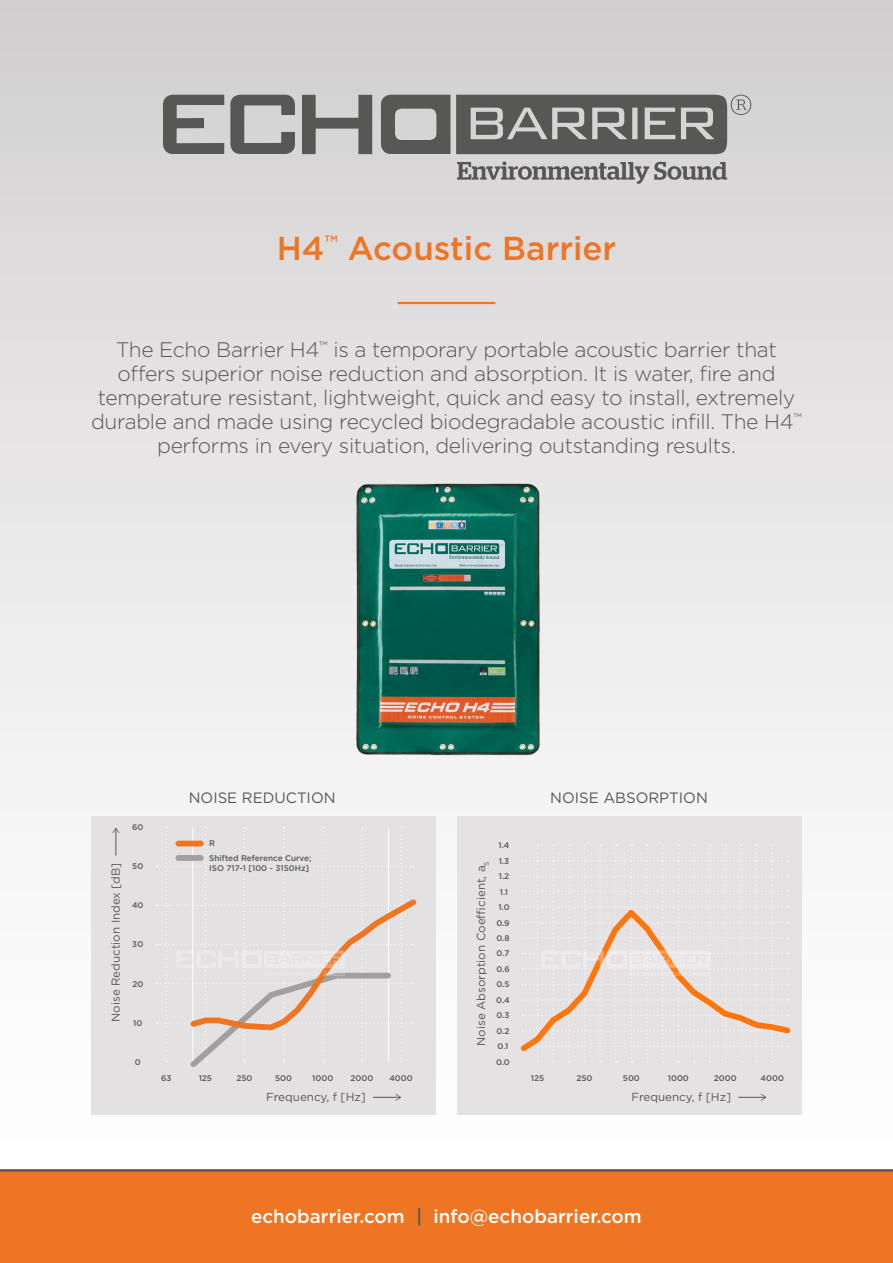
<style>
.page{position:relative;width:893px;height:1263px;background:#fff}
.page>*{position:absolute;margin:0;border:0;box-sizing:border-box;transform-origin:0 0}
.t1{font:500 33.15px "Gotham";color:#ee7523}
.t2{font:300 21px/24px "Gotham";letter-spacing:-.015em;color:#575756;text-align:center}
.t3{font:500 18.75px "Gotham";color:#fff}
.t4{font:15px "Gotham";color:#585758}
.t5{font:15px "Gotham";color:#565655}
.t6{font:15px "Gotham";color:#575756}
.t7{font:11.55px "Gotham";color:#565655}
.t8{font:11.55px "Gotham";color:#575756}
.t9{font:500 8.25px/9.9px "Gotham";color:#575756}
.t10{font:500 8.25px "Gotham";color:#565655}
.s1{color:#575756}
</style>
<div class="page">
<div style="left:0;top:0;width:893px;height:1263px;background:linear-gradient(to bottom,#d3d1d2,#fff)"></div>
<div style="left:457px;top:816px;width:344px;height:298px;background:#e4e2e3"></div>
<svg style="left:738px;top:1094px;width:28px;height:7px"></svg>
<div style="left:92px;top:816px;width:344px;height:298px;background:#e3e1e2"></div>
<svg style="left:112px;top:828px;width:7px;height:28px"></svg>
<svg style="left:373px;top:1094px;width:28px;height:7px"></svg>
<hr style="left:398px;top:302px;width:97px;height:2px;background:#ee7523">
<div style="left:0;top:1169px;width:893px;height:94px;background:#ee7523"></div>
<hr style="left:0;top:1169px;width:893px;height:3px;background:#575756">
<svg style="left:163px;top:95px;width:61px;height:59px;background:#8e8d8d"></svg>
<svg style="left:230px;top:95px;width:65px;height:59px;background:#8f8f8f"></svg>
<svg style="left:302px;top:95px;width:449px;height:89px;background:#969595"></svg>
<svg style="left:157px;top:827px;width:260px;height:240px"></svg>
<svg style="left:520px;top:844px;width:271px;height:218px"></svg>
<img style="left:350px;top:481px;width:193px;height:276px">
<h1 class="t1" style="left:277px;top:227px;width:341px">H4<sup>™</sup> Acoustic Barrier</h1>
<p class="t2" style="left:91px;top:337px;width:712px">The Echo Barrier H4<sup>™</sup> is a temporary portable acoustic barrier that offers superior noise reduction and absorption. It is water, fire and temperature resistant, lightweight, quick and easy to install, extremely durable and made using recycled biodegradable acoustic infill. The H4<sup>™ </sup>performs in every situation, delivering outstanding results.</p>
<p class="t9" style="left:132px;top:822px;width:13px">60</p>
<p class="t8" style="left:108px;top:1022px;width:161px;rotate:-90deg">Noise Reduction Index [dB]</p>
<p class="t9" style="left:132px;top:861px;width:13px">50</p>
<p class="t9" style="left:132px;top:900px;width:13px">40</p>
<p class="t9" style="left:132px;top:939px;width:12px">30</p>
<p class="t9" style="left:132px;top:978px;width:12px">20</p>
<p class="t9" style="left:133px;top:1018px;width:11px">10</p>
<p class="t9" style="left:135px;top:1057px;width:7px">0</p>
<p class="t4" style="left:189px;top:788px;width:148px">NOISE REDUCTION</p>
<p class="t4" style="left:550px;top:788px;width:159px">NOISE ABSORPTION</p>
<p class="t6" style="left:216px;top:796px;width:97px">INSULATION</p>
<p class="t5" style="left:576px;top:796px;width:106px">ABSORPTION</p>
<p class="t9" style="left:209px;top:838px;width:7px">R</p>
<p class="t10" style="left:498px;top:840px;width:13px">1.4</p>
<p class="t9" style="left:209px;top:853px;width:104px">Shifted Reference Curve;<br>ISO 717-1 [100 - 3150Hz]</p>
<p class="t10" style="left:499px;top:855px;width:12px">1.3</p>
<p class="t7" style="left:474px;top:1046px;width:186px;rotate:-90deg">Noise Absorption Coe cient, a<sub>S</sub></p>
<p class="t10" style="left:499px;top:871px;width:12px">1.2</p>
<p class="t10" style="left:500px;top:886px;width:10px">1.1</p>
<p class="t10" style="left:498px;top:902px;width:13px">1.0</p>
<p class="t10" style="left:496px;top:917px;width:15px">0.9</p>
<p class="t10" style="left:496px;top:933px;width:15px">0.8</p>
<p class="t10" style="left:497px;top:948px;width:14px">0.7</p>
<p class="t10" style="left:496px;top:963px;width:15px">0.6</p>
<p class="t10" style="left:496px;top:979px;width:15px">0.5</p>
<p class="t10" style="left:496px;top:994px;width:15px">0.4</p>
<p class="t10" style="left:496px;top:1010px;width:15px">0.3</p>
<p class="t10" style="left:496px;top:1025px;width:14px">0.2</p>
<p class="t10" style="left:498px;top:1041px;width:12px">0.1</p>
<p class="t10" style="left:496px;top:1056px;width:15px">0.0</p>
<p class="t9" style="left:161px;top:1073px;width:12px">63</p>
<p class="t9" style="left:199px;top:1073px;width:15px">125</p>
<p class="t9" style="left:236px;top:1073px;width:18px">250</p>
<p class="t9" style="left:275px;top:1073px;width:18px">500</p>
<p class="t8" style="left:266px;top:1090px;width:101px">Frequency, f [Hz]</p>
<p class="t9" style="left:312px;top:1073px;width:23px">1000</p>
<p class="t9" style="left:350px;top:1073px;width:24px">2000</p>
<p class="t9" style="left:389px;top:1073px;width:25px">4000</p>
<p class="t10" style="left:531px;top:1073px;width:15px">125</p>
<p class="t10" style="left:576px;top:1073px;width:18px">250</p>
<p class="t10" style="left:623px;top:1073px;width:18px">500</p>
<p class="t10" style="left:668px;top:1073px;width:23px">1000</p>
<p class="t10" style="left:714px;top:1073px;width:24px">2000</p>
<p class="t10" style="left:761px;top:1073px;width:25px">4000</p>
<p class="t7" style="left:631px;top:1090px;width:101px">Frequency, f [Hz]</p>
<p class="t3" style="left:251px;top:1204px;width:392px">echobarrier.com <span class="s1">|</span> info@echobarrier.com</p>
</div>
